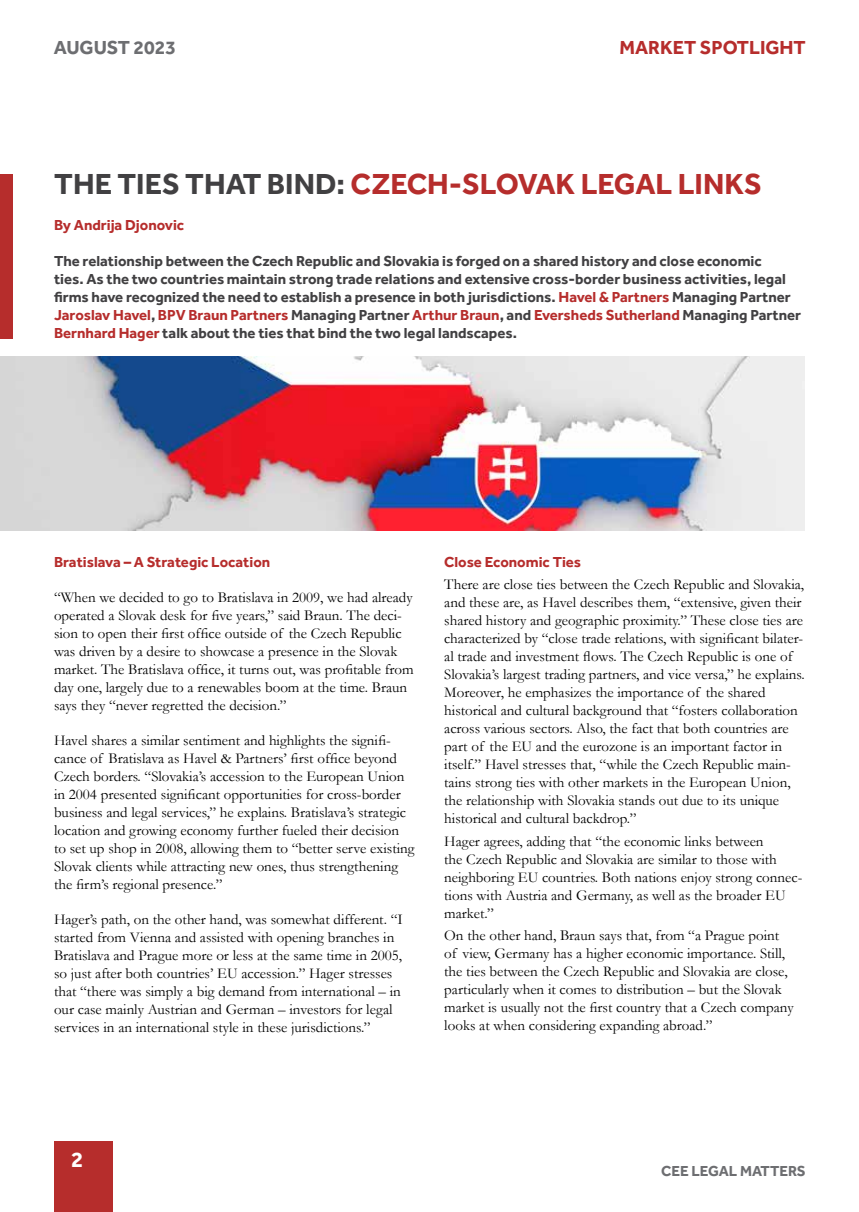
<style>
.page{position:relative;width:859px;height:1212px;background:#fff}
.page>*{position:absolute;margin:0;border:0;box-sizing:border-box;transform-origin:0 0}
.t1{font:700 30px "Effra";color:#b62d2c}
.t2{font:700 22.5px "Effra";color:#fff}
.t3{font:700 19.5px "Effra";color:#b62d2c}
.t4{font:700 19.5px "Effra";color:#6d6e71}
.t5{font:15px/18px "Garamond";color:#000}
.t6{font:700 15px/18px "Effra";color:#414042}
.t7{font:700 15px "Effra";color:#b62d2c}
.t8{font:700 15px "Effra";color:#6d6e71}
.s1{color:#414042}
.s2{color:#b62d2c}
</style>
<div class="page">
<div style="left:54px;top:1142px;width:59px;height:70px;background:#b62d2c"></div>
<div style="left:0;top:174px;width:13px;height:164px;background:#b62d2c"></div>
<img style="left:0;top:357px;width:805px;height:174px">
<h3 class="t4" style="left:54px;top:36px;width:124px">AUGUST 2023</h3>
<h3 class="t3" style="left:619px;top:36px;width:188px">MARKET SPOTLIGHT</h3>
<h1 class="t1" style="left:54px;top:166px;width:709px"><span class="s1">THE TIES THAT BIND:</span> CZECH-SLOVAK LEGAL LINKS</h1>
<p class="t7" style="left:54px;top:216px;width:132px">By Andrija Djonovic</p>
<p class="t6" style="left:54px;top:252px;width:748px">The relationship between the Czech Republic and Slovakia is forged on a shared history and close economic<br>ties. As the two countries maintain strong trade relations and extensive cross-border business activities, legal firms have recognized the need to establish a presence in both jurisdictions. <span class="s2">Havel &amp; Partners</span> Managing Partner <span class="s2">Jaroslav Havel</span>, <span class="s2">BPV Braun Partners</span> Managing Partner <span class="s2">Arthur Braun</span>, and <span class="s2">Eversheds Sutherland</span> Managing Partner <span class="s2">Bernhard Hager</span> talk about the ties that bind the two legal landscapes.</p>
<p class="t7" style="left:54px;top:553px;width:218px">Bratislava – A Strategic Location</p>
<p class="t5" style="left:54px;top:588px;width:361px">“When we decided to go to Bratislava in 2009, we had already operated a Slovak desk for five years,” said Braun. The deci&shy;sion to open their first office outside of the Czech Republic was driven by a desire to showcase a presence in the Slovak market. The Bratislava office, it turns out, was profitable from day one, largely due to a renewables boom at the time. Braun says they “never regretted the decision.”</p>
<p class="t5" style="left:54px;top:731px;width:362px">Havel shares a similar sentiment and highlights the signifi&shy;cance of Bratislava as Havel &amp; Partners’ first office beyond Czech borders. “Slovakia’s accession to the European Union in 2004 presented significant opportunities for cross-border business and legal services,” he explains. Bratislava’s strategic location and growing economy further fueled their decision to set up shop in 2008, allowing them to “better serve existing Slovak clients while attracting new ones, thus strengthening the firm’s regional presence.”</p>
<p class="t5" style="left:54px;top:910px;width:350px">Hager’s path, on the other hand, was somewhat different. “I started from Vienna and assisted with opening branches in Bratislava and Prague more or less at the same time in 2005, so just after both countries’ EU accession.” Hager stresses that “there was simply a big demand from international – in our case mainly Austrian and German – investors for legal services in an international style in these jurisdictions.”</p>
<p class="t7" style="left:444px;top:553px;width:138px">Close Economic Ties</p>
<p class="t5" style="left:444px;top:575px;width:362px">There are close ties between the Czech Republic and Slovakia, and these are, as Havel describes them, “extensive, given their shared history and geographic proximity.” These close ties are characterized by “close trade relations, with significant bilater&shy;al trade and investment flows. The Czech Republic is one of Slovakia’s largest trading partners, and vice versa,” he explains.<br>Moreover, he emphasizes the importance of the shared historical and cultural background that “fosters collaboration across various sectors. Also, the fact that both countries are part of the EU and the eurozone is an important factor in itself.” Havel stresses that, “while the Czech Republic main&shy;tains strong ties with other markets in the European Union, the relationship with Slovakia stands out due to its unique historical and cultural backdrop.”</p>
<p class="t5" style="left:444px;top:832px;width:360px">Hager agrees, adding that “the economic links between<br>the Czech Republic and Slovakia are similar to those with neighboring EU countries. Both nations enjoy strong connec&shy;tions with Austria and Germany, as well as the broader EU market.”</p>
<p class="t5" style="left:444px;top:926px;width:351px">On the other hand, Braun says that, from “a Prague point of view, Germany has a higher economic importance. Still, the ties between the Czech Republic and Slovakia are close, particularly when it comes to distribution – but the Slovak market is usually not the first country that a Czech company looks at when considering expanding abroad.”</p>
<h2 class="t2" style="left:71px;top:1145px;width:14px">2</h2>
<p class="t8" style="left:661px;top:1161px;width:146px">CEE LEGAL MATTERS</p>
</div>
